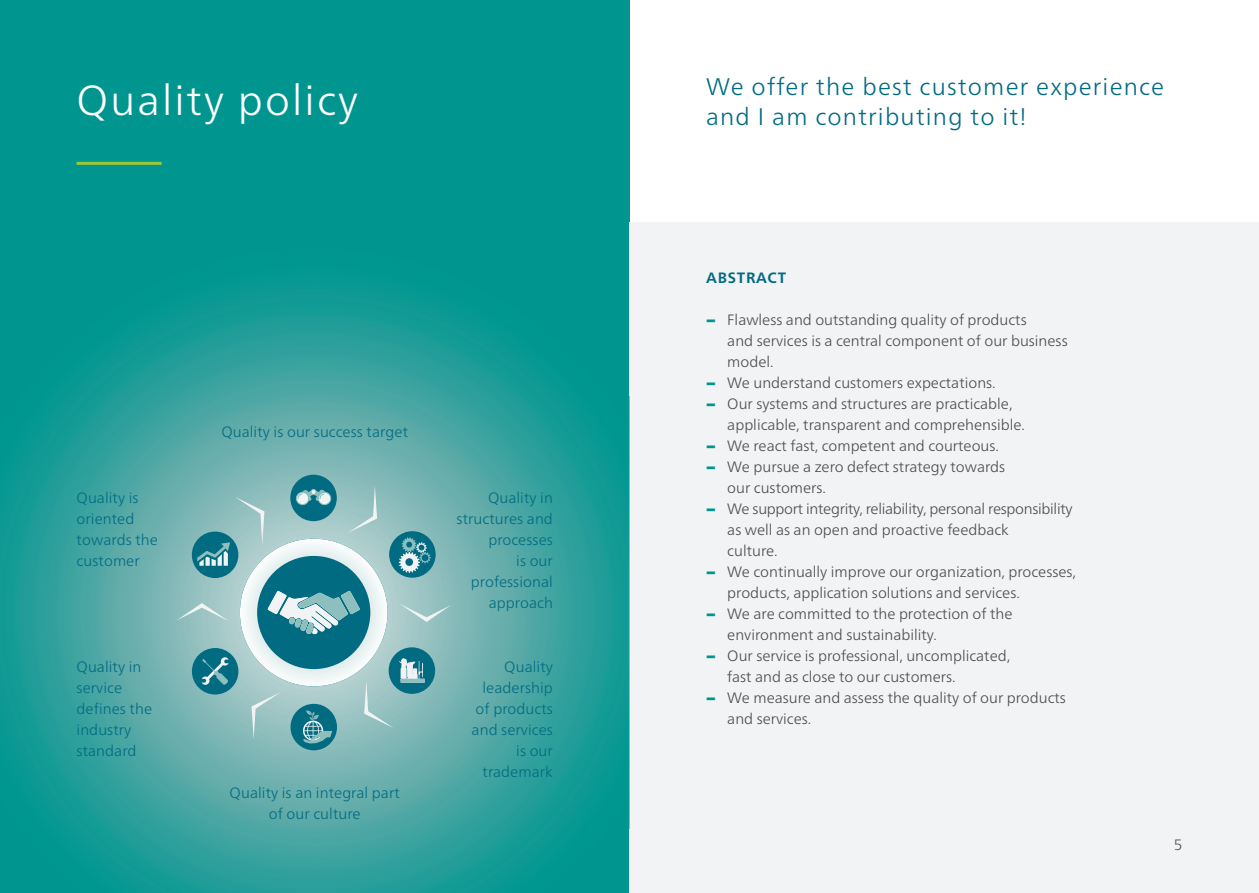
<style>
.page{position:relative;width:1259px;height:893px;background:#fff}
.page>*{position:absolute;margin:0;border:0;box-sizing:border-box;transform-origin:0 0}
.t1{font:300 42px "Neue Frutiger World";letter-spacing:.05em;color:#fff}
.t2{font:300 24px/30px "Neue Frutiger World";letter-spacing:.05em;color:#016b82}
.t3{font:300 15px "Neue Frutiger World";color:#4b4c4d}
.t4{font:300 15px/21px "Neue Frutiger World";letter-spacing:.005em;color:#016b82;text-align:right}
.t5{font:300 15px "Neue Frutiger World";letter-spacing:-.02em;color:#4b4c4d}
.t6{font:700 15px "Neue Frutiger World";letter-spacing:.05em;color:#016b82}
.s1{font-family:"Neue Frutiger World Xtra Blk";font-weight:400;color:#00968f}
</style>
<div class="page">
<div style="left:0;top:0;width:629px;height:893px;background:#00968f"></div>
<div style="left:629px;top:223px;width:630px;height:670px;background:#f2f3f4"></div>
<hr style="left:77px;top:162px;width:85px;height:3px;background:#99ca3b">
<svg style="left:0;top:284px;width:629px;height:609px"></svg>
<div style="left:257px;top:556px;width:113px;height:113px;background:#016b82;border-radius:50%"></div>
<svg style="left:268px;top:591px;width:92px;height:43px"></svg>
<div style="left:290px;top:475px;width:47px;height:46px;background:#016b82;border-radius:50%"></div>
<svg style="left:295px;top:489px;width:37px;height:17px"></svg>
<div style="left:192px;top:531px;width:46px;height:47px;background:#016b82;border-radius:50%"></div>
<div style="left:192px;top:648px;width:46px;height:46px;background:#016b82;border-radius:50%"></div>
<svg style="left:202px;top:657px;width:27px;height:28px"></svg>
<div style="left:290px;top:704px;width:47px;height:46px;background:#016b82;border-radius:50%"></div>
<svg style="left:303px;top:710px;width:29px;height:33px"></svg>
<div style="left:389px;top:647px;width:46px;height:47px;background:#016b82;border-radius:50%"></div>
<svg style="left:399px;top:658px;width:26px;height:25px"></svg>
<div style="left:389px;top:531px;width:47px;height:47px;background:#016b82;border-radius:50%"></div>
<svg style="left:399px;top:537px;width:32px;height:36px"></svg>
<svg style="left:177px;top:603px;width:52px;height:18px"></svg>
<svg style="left:251px;top:692px;width:30px;height:47px"></svg>
<svg style="left:364px;top:681px;width:29px;height:47px"></svg>
<svg style="left:399px;top:604px;width:52px;height:18px"></svg>
<svg style="left:348px;top:486px;width:29px;height:47px"></svg>
<svg style="left:197px;top:497px;width:67px;height:69px"></svg>
<h1 class="t1" style="left:77px;top:68px;width:283px">Quality policy</h1>
<p class="t4" style="left:77px;top:487px;width:83px;text-align:left">Quality is oriented towards the customer</p>
<p class="t4" style="left:77px;top:656px;width:77px;text-align:left">Quality in service defines the industry standard</p>
<p class="t4" style="left:221px;top:422px;width:188px">Quality is our success target</p>
<p class="t4" style="left:230px;top:782px;width:172px;text-align:center">Quality is an integral part of our culture</p>
<p class="t4" style="left:456px;top:487px;width:98px">Quality in structures and processes<br>is our professional approach</p>
<p class="t4" style="left:471px;top:656px;width:83px">Quality leadership of products and services is our trademark</p>
<h2 class="t2" style="left:706px;top:72px;width:459px">We offer the best customer experience and I am contributing to it!</h2>
<p class="t6" style="left:706px;top:265px;width:82px">ABSTRACT</p>
<p class="t3" style="left:706px;top:308px;width:322px"><span class="s1">−</span> Flawless and outstanding quality of products</p>
<p class="t3" style="left:727px;top:329px;width:342px">and services is a central component of our business</p>
<p class="t3" style="left:727px;top:350px;width:48px">model.</p>
<p class="t3" style="left:706px;top:371px;width:291px"><span class="s1">−</span> We understand customers expectations.</p>
<p class="t3" style="left:706px;top:392px;width:308px"><span class="s1">−</span> Our systems and structures are practicable,</p>
<p class="t3" style="left:727px;top:413px;width:299px">applicable, transparent and comprehensible.</p>
<p class="t3" style="left:706px;top:434px;width:294px"><span class="s1">−</span> We react fast, competent and courteous.</p>
<p class="t3" style="left:706px;top:455px;width:301px"><span class="s1">−</span> We pursue a zero defect strategy towards</p>
<p class="t3" style="left:727px;top:476px;width:100px">our customers.</p>
<p class="t5" style="left:706px;top:497px;width:368px"><span class="s1">−</span> We support integrity, reliability, personal responsibility</p>
<p class="t3" style="left:727px;top:518px;width:283px">as well as an open and proactive feedback</p>
<p class="t3" style="left:727px;top:539px;width:52px">culture.</p>
<p class="t3" style="left:706px;top:560px;width:371px"><span class="s1">−</span> We continually improve our organization, processes,</p>
<p class="t3" style="left:727px;top:581px;width:294px">products, application solutions and services.</p>
<p class="t3" style="left:706px;top:602px;width:308px"><span class="s1">−</span> We are committed to the protection of the</p>
<p class="t3" style="left:727px;top:623px;width:211px">environment and sustainability.</p>
<p class="t3" style="left:706px;top:644px;width:306px"><span class="s1">−</span> Our service is professional, uncomplicated,</p>
<p class="t3" style="left:727px;top:665px;width:230px">fast and as close to our customers.</p>
<p class="t3" style="left:706px;top:686px;width:361px"><span class="s1">−</span> We measure and assess the quality of our products</p>
<p class="t3" style="left:727px;top:707px;width:86px">and services.</p>
<p class="t3" style="left:1173px;top:833px;width:10px">5</p>
</div>
